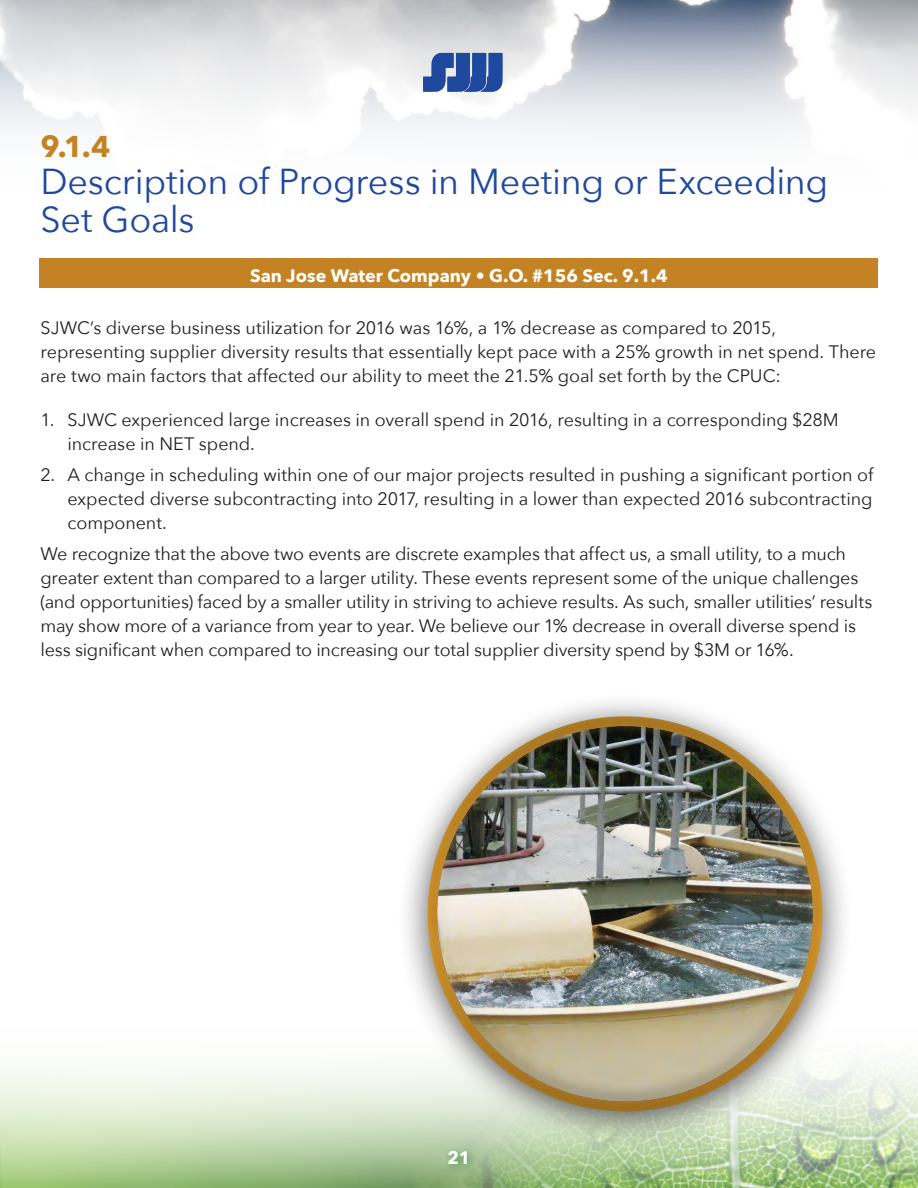
<style>
.page{position:relative;width:918px;height:1188px;background:#fff}
.page>*{position:absolute;margin:0;border:0;box-sizing:border-box;transform-origin:0 0}
.Smaller_Light_Head{font:36px/37.5px "Avenir Next";letter-spacing:-.005em;color:#1f489f}
.Heavy_Head{font:700 30px "Avenir Next";color:#c38324}
.Body{font:18px/24px "Avenir Next";letter-spacing:-.01em;color:#231f20}
.Bullets{font:18px/24px "Avenir Next";letter-spacing:-.005em;color:#231f20}
.Table_Hed{font:700 18px "Avenir Next";color:#fff}
</style>
<div class="page">
<img style="left:0;top:1064px;width:918px;height:124px">
<img style="left:0;top:0;width:918px;height:133px">
<div style="left:443px;top:1146px;width:34px;height:28px;background:#278335;opacity:.75"></div>
<svg style="left:423px;top:53px;width:80px;height:39px;background:#4365ac"></svg>
<div style="left:40px;top:258px;width:838px;height:30px;background:#c38324"></div>
<div style="left:397px;top:692px;width:456px;height:456px;background:#231f20;opacity:.75"></div>
<div style="left:426px;top:715px;width:399px;height:397px;background:#231f20;opacity:.3"></div>
<p class="Heavy_Head" style="left:40px;top:120px;width:72px">9.1.4</p>
<p class="Smaller_Light_Head" style="left:40px;top:162px;width:789px">Description of Progress in Meeting or Exceeding<br>Set Goals</p>
<p class="Table_Hed" style="left:250px;top:260px;width:419px">San Jose Water Company • G.O. #156 Sec. 9.1.4</p>
<p class="Body" style="left:40px;top:315px;width:837px">SJWC’s diverse business utilization for 2016 was 16%, a 1% decrease as compared to 2015, representing supplier diversity results that essentially kept pace with a 25% growth in net spend. There are two main factors that affected our ability to meet the 21.5% goal set forth by the CPUC:</p>
<p class="Bullets" style="left:68px;top:407px;width:773px;text-indent:-27px">1. SJWC experienced large increases in overall spend in 2016, resulting in a corresponding $28M increase in NET spend.</p>
<p class="Bullets" style="left:68px;top:462px;width:807px;text-align:justify;text-indent:-27px">2. A change in scheduling within one of our major projects resulted in pushing a significant portion of expected diverse subcontracting into 2017, resulting in a lower than expected 2016 subcontracting component.</p>
<p class="Body" style="left:40px;top:541px;width:833px">We recognize that the above two events are discrete examples that affect us, a small utility, to a much greater extent than compared to a larger utility. These events represent some of the unique challenges (and opportunities) faced by a smaller utility in striving to achieve results. As such, smaller utilities’ results may show more of a variance from year to year. We believe our 1% decrease in overall diverse spend is less significant when compared to increasing our total supplier diversity spend by $3M or 16%.</p>
<p class="Table_Hed" style="left:447px;top:1142px;width:25px">21</p>
</div>
